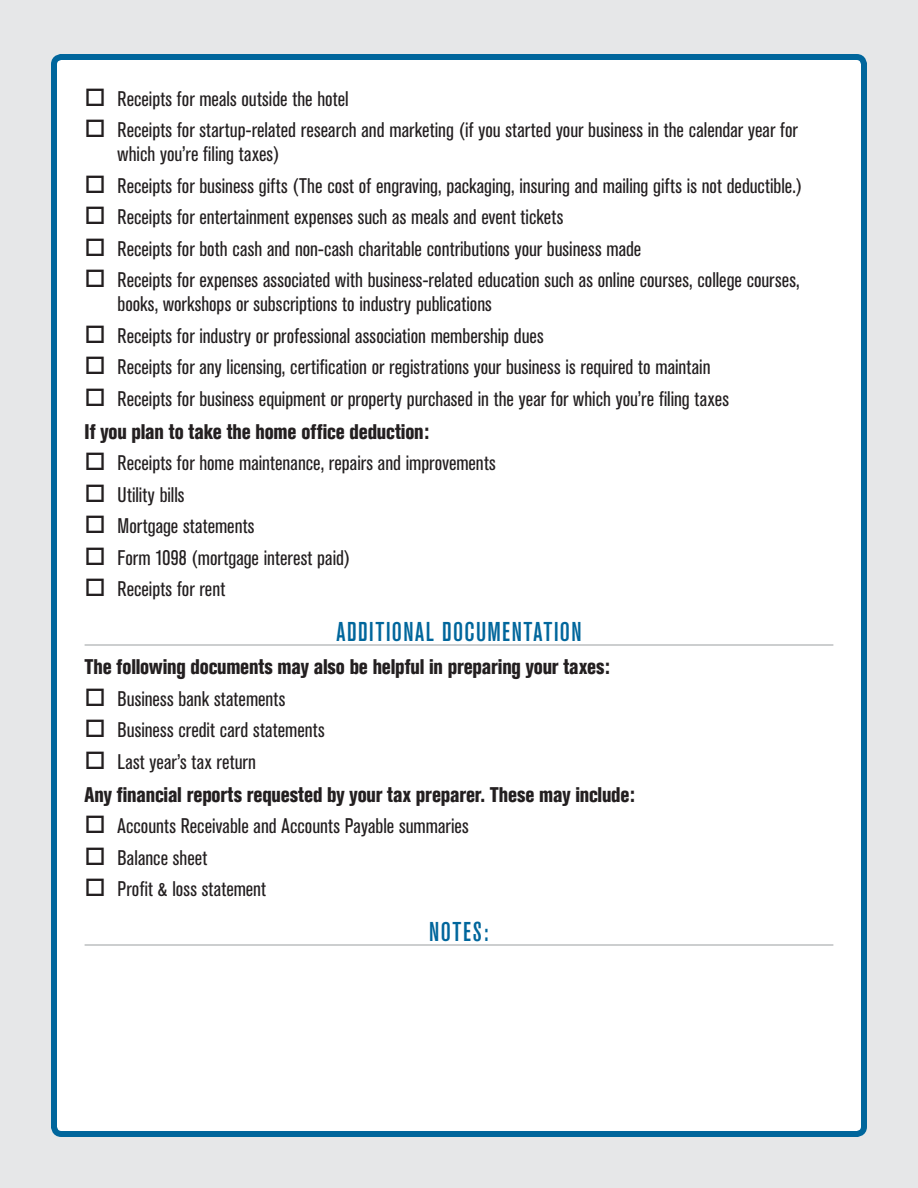
<style>
.page{position:relative;width:918px;height:1188px;background:#e6e7e8}
.page>*{position:absolute;margin:0;border:0;box-sizing:border-box;transform-origin:0 0}
.t1{font:500 condensed 27px "Akzidenz Grotesk BE";letter-spacing:.055em;color:#00669c}
.t2{font:condensed 21px/31.5px "Akzidenz Grotesk BE";color:#231f20}
.t3{font:800 condensed 21px "Akzidenz Grotesk BE";letter-spacing:-.01em;color:#231f20;scale:.9 1}
</style>
<div class="page">
<div style="left:54px;top:57px;width:810px;height:1077px;background:#fff;border-radius:8px"></div>
<div style="left:51px;top:54px;width:816px;height:1083px;border:6px solid #00669c;border-radius:8px"></div>
<hr style="left:85px;top:644px;width:748px;height:2px;background:#bcbec0">
<hr style="left:85px;top:944px;width:748px;height:2px;background:#bcbec0">
<p class="t2" style="left:118px;top:83px;width:682px">Receipts for meals outside the hotel<br>Receipts for startup-related research and marketing (if you started your business in the calendar year for</p>
<p class="t2" style="left:118px;top:139px;width:686px">which you’re filing taxes)<br>Receipts for business gifts (The cost of engraving, packaging, insuring and mailing gifts is not deductible.)<br>Receipts for entertainment expenses such as meals and event tickets<br>Receipts for both cash and non-cash charitable contributions your business made<br>Receipts for expenses associated with business-related education such as online courses, college courses,</p>
<p class="t2" style="left:118px;top:289px;width:613px">books, workshops or subscriptions to industry publications<br>Receipts for industry or professional association membership dues<br>Receipts for any licensing, certification or registrations your business is required to maintain Receipts for business equipment or property purchased in the year for which you’re filing taxes</p>
<p class="t3" style="left:85px;top:419px;width:385px">If you plan to take the home office deduction:</p>
<p class="t2" style="left:118px;top:448px;width:380px">Receipts for home maintenance, repairs and improvements<br>Utility bills<br>Mortgage statements<br>Form 1098 (mortgage interest paid)<br>Receipts for rent</p>
<p class="t1" style="left:336px;top:617px;width:247px">ADDITIONAL DOCUMENTATION</p>
<p class="t3" style="left:85px;top:655px;width:585px">The following documents may also be helpful in preparing your taxes:</p>
<p class="t2" style="left:118px;top:683px;width:208px">Business bank statements<br>Business credit card statements<br>Last year’s tax return</p>
<p class="t3" style="left:85px;top:782px;width:613px">Any financial reports requested by your tax preparer. These may include:</p>
<p class="t2" style="left:118px;top:811px;width:353px">Accounts Receivable and Accounts Payable summaries<br>Balance sheet<br>Profit &amp; loss statement</p>
<p class="t1" style="left:429px;top:917px;width:61px">NOTES:</p>
</div>
